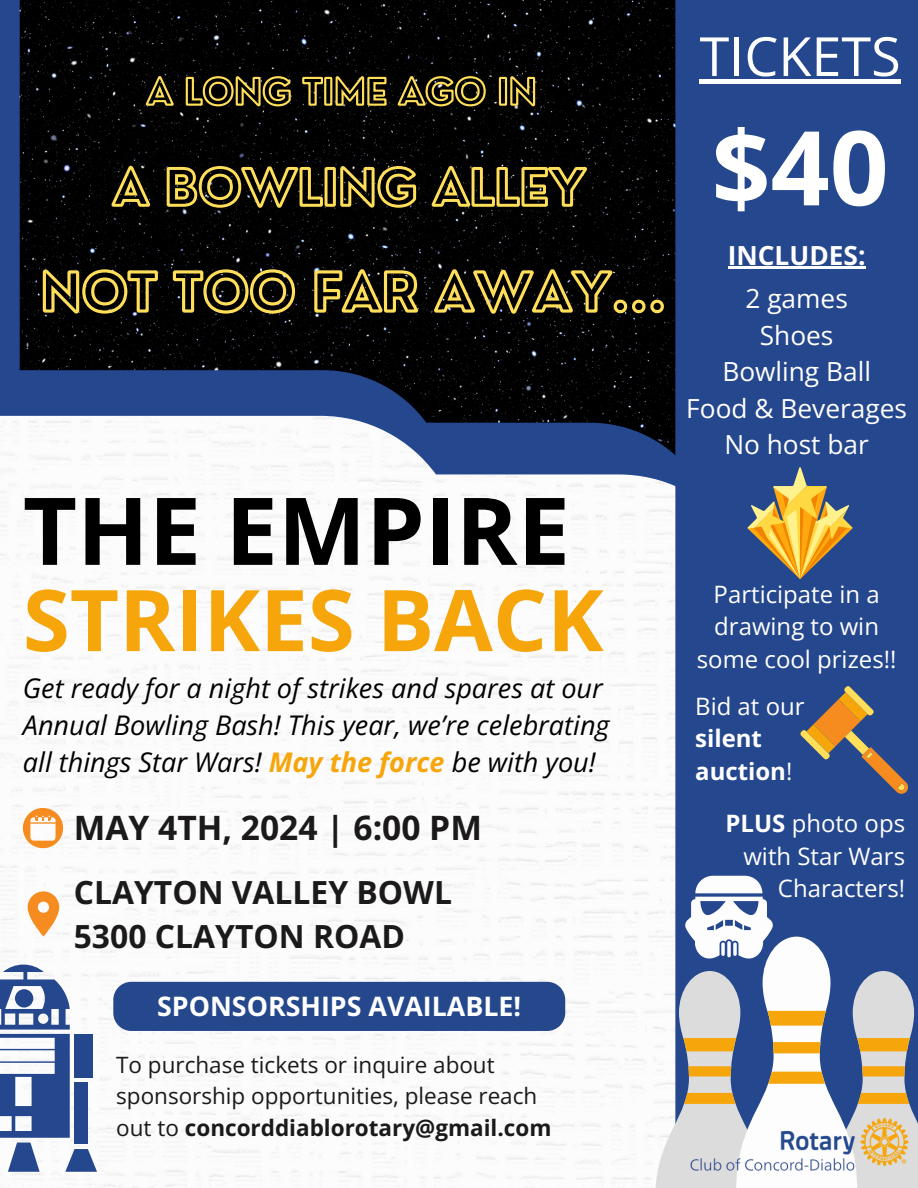
<style>
.page{position:relative;width:918px;height:1188px;background:#fff}
.page>*{position:absolute;margin:0;border:0;box-sizing:border-box;transform-origin:0 0}
.t1{font:700 103.35px "Open Sans";color:#fff}
.t2{font:700 93.6px "Open Sans";color:#000}
.t3{font:700 85.2px "Open Sans";color:#f6a50a}
.t4{font:54px "Open Sans";color:#fff}
.t5{font:700 33.6px "Open Sans";color:#1b1919}
.t6{font:700 31.8px/44px "Open Sans";color:#1b1919}
.t7{font:italic 27px/37.2px "Open Sans";color:#000}
.t8{font:700 26.85px "Open Sans";color:#fff}
.t9{font:26.25px "Open Sans";color:#fff}
.t10{font:700 26.25px "Open Sans";color:#fff}
.t11{font:24px/32.7px "Open Sans";color:#fff;text-align:center}
.t12{font:700 24px/32.7px "Open Sans";color:#fff}
.t13{font:22.5px/31.5px "Open Sans";color:#1b1919}
.s1{font-weight:700;color:#f6a50a}
.s2{font-weight:700}
.s3{font-weight:400}
</style>
<div class="page">
<img style="left:0;top:531px;width:675px;height:657px">
<svg style="left:0;top:0;width:675px;height:530px"></svg>
<img style="left:20px;top:0;width:655px;height:472px">
<div style="left:113px;top:982px;width:452px;height:49px;background:#25488d"></div>
<svg style="left:23px;top:808px;width:40px;height:40px"></svg>
<svg style="left:28px;top:891px;width:31px;height:45px"></svg>
<div style="left:675px;top:0;width:243px;height:876px;background:#25478d"></div>
<img style="left:582px;top:1047px;width:69px;height:141px">
<svg style="left:0;top:965px;width:97px;height:206px"></svg>
<svg style="left:800px;top:686px;width:108px;height:108px;background:#5d6071"></svg>
<svg style="left:747px;top:467px;width:106px;height:114px;background:#8b8267"></svg>
<svg style="left:651px;top:876px;width:267px;height:312px"></svg>
<svg style="left:144px;top:74px;width:392px;height:34px;background:#473e1a"></svg>
<div style="left:700px;top:79px;width:201px;height:5px;background:#fff"></div>
<hr style="left:728px;top:266px;width:138px;height:2px;background:#fff">
<svg style="left:109px;top:163px;width:481px;height:47px;background:#483f1a"></svg>
<svg style="left:41px;top:267px;width:625px;height:49px;background:#433a19"></svg>
<p class="t2" style="left:23px;top:465px;width:549px">THE EMPIRE</p>
<p class="t3" style="left:23px;top:560px;width:582px">STRIKES BACK</p>
<h2 class="t7" style="left:23px;top:669px;width:588px">Get ready for a night of strikes and spares at our<br>Annual Bowling Bash! This year, we’re celebrating all things Star Wars! <span class="s1">May the force</span> be with you!</h2>
<h6 class="t5" style="left:74px;top:804px;width:410px">MAY 4TH, 2024 | 6:00 PM</h6>
<h2 class="t6" style="left:74px;top:870px;width:380px">CLAYTON VALLEY BOWL<br>5300 CLAYTON ROAD</h2>
<p class="t8" style="left:157px;top:987px;width:366px">SPONSORSHIPS AVAILABLE!</p>
<h3 class="t13" style="left:116px;top:1048px;width:437px">To purchase tickets or inquire about sponsorship opportunities, please reach out to <span class="s2">concorddiablorotary@gmail.com</span></h3>
<p class="t4" style="left:700px;top:18px;width:203px">TICKETS</p>
<p class="t1" style="left:712px;top:95px;width:179px">$40</p>
<p class="t10" style="left:728px;top:237px;width:139px">INCLUDES:</p>
<p class="t9" style="left:745px;top:280px;width:104px">2 games</p>
<p class="t9" style="left:760px;top:317px;width:75px">Shoes</p>
<p class="t9" style="left:722px;top:353px;width:150px">Bowling Ball</p>
<p class="t9" style="left:686px;top:390px;width:222px">Food &amp; Beverages</p>
<p class="t9" style="left:724px;top:426px;width:146px">No host bar</p>
<h1 class="t11" style="left:697px;top:577px;width:201px">Participate in a drawing to win some cool prizes!!</h1>
<h1 class="t12" style="left:695px;top:689px;width:111px"><span class="s3">Bid at our </span>silent auction<span class="s3">!</span></h1>
<p class="t11" style="left:726px;top:806px;width:181px;text-align:right"><span class="s2">PLUS</span> photo ops with Star Wars<br>Characters!</p>
</div>
